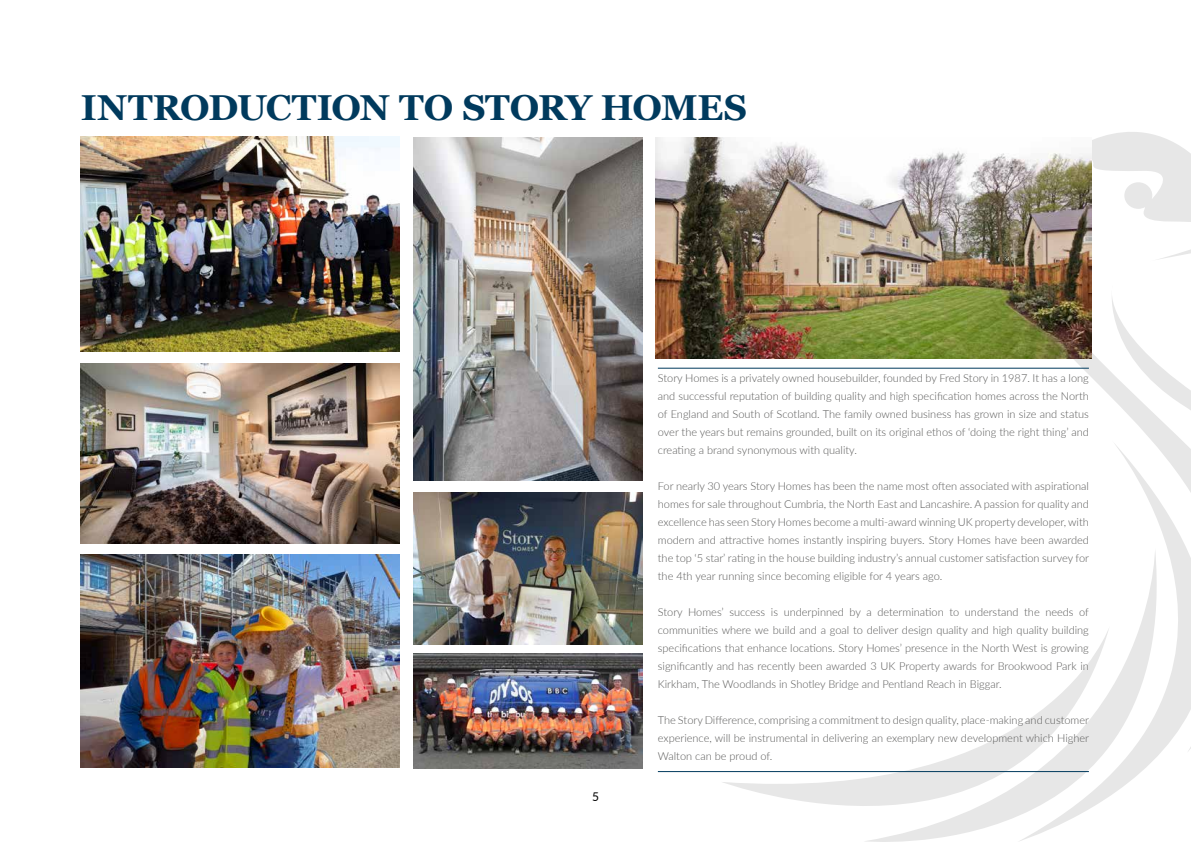
<style>
.page{position:relative;width:1191px;height:842px;background:#fff}
.page>*{position:absolute;margin:0;border:0;box-sizing:border-box;transform-origin:0 0}
.t1{font:700 36px "Georgia";letter-spacing:-.02em;color:#003a5d}
.t2{font:12px "Lato";color:#000}
.t3{font:300 11px/18px "Lato";color:#575756;text-align:justify}
</style>
<div class="page">
<svg style="left:721px;top:772px;width:142px;height:34px"></svg>
<svg style="left:863px;top:749px;width:154px;height:93px;fill:#edeeee"></svg>
<svg style="left:1017px;top:753px;width:143px;height:88px"></svg>
<svg style="left:974px;top:261px;width:217px;height:492px"></svg>
<svg style="left:1091px;top:132px;width:100px;height:129px"></svg>
<hr style="left:658px;top:771px;width:431px;height:1px;background:#003a5d">
<hr style="left:658px;top:368px;width:431px;height:1px;background:#003a5d">
<img style="left:81px;top:137px;width:319px;height:215px">
<img style="left:413px;top:137px;width:229px;height:344px">
<img style="left:81px;top:363px;width:319px;height:181px">
<img style="left:413px;top:492px;width:229px;height:153px">
<img style="left:81px;top:554px;width:319px;height:213px">
<img style="left:413px;top:654px;width:229px;height:114px">
<img style="left:656px;top:137px;width:435px;height:222px">
<h1 class="t1" style="left:81px;top:84px;width:668px">INTRODUCTION TO STORY HOMES</h1>
<p class="t2" style="left:592px;top:788px;width:8px">5</p>
<p class="t3" style="left:658px;top:369px;width:432px">Story Homes is a privately owned housebuilder, founded by Fred Story in 1987. It has a long and successful reputation of building quality and high specification homes across the North of England and South of Scotland. The family owned business has grown in size and status over the years but remains grounded, built on its original ethos of ‘doing the right thing’ and creating a brand synonymous with quality.</p>
<p class="t3" style="left:658px;top:477px;width:433px">For nearly 30 years Story Homes has been the name most often associated with aspirational homes for sale throughout Cumbria, the North East and Lancashire. A passion for quality and excellence has seen Story Homes become a multi-award winning UK property developer, with modern and attractive homes instantly inspiring buyers. Story Homes have been awarded the top ‘5 star’ rating in the house building industry’s annual customer satisfaction survey for the 4th year running since becoming eligible for 4 years ago.</p>
<p class="t3" style="left:658px;top:603px;width:433px">Story Homes’ success is underpinned by a determination to understand the needs of communities where we build and a goal to deliver design quality and high quality building specifications that enhance locations. Story Homes’ presence in the North West is growing significantly and has recently been awarded 3 UK Property awards for Brookwood Park in Kirkham, The Woodlands in Shotley Bridge and Pentland Reach in Biggar.</p>
<p class="t3" style="left:658px;top:711px;width:433px">The Story Difference, comprising a commitment to design quality, place-making and customer experience, will be instrumental in delivering an exemplary new development which Higher Walton can be proud of.</p>
</div>
